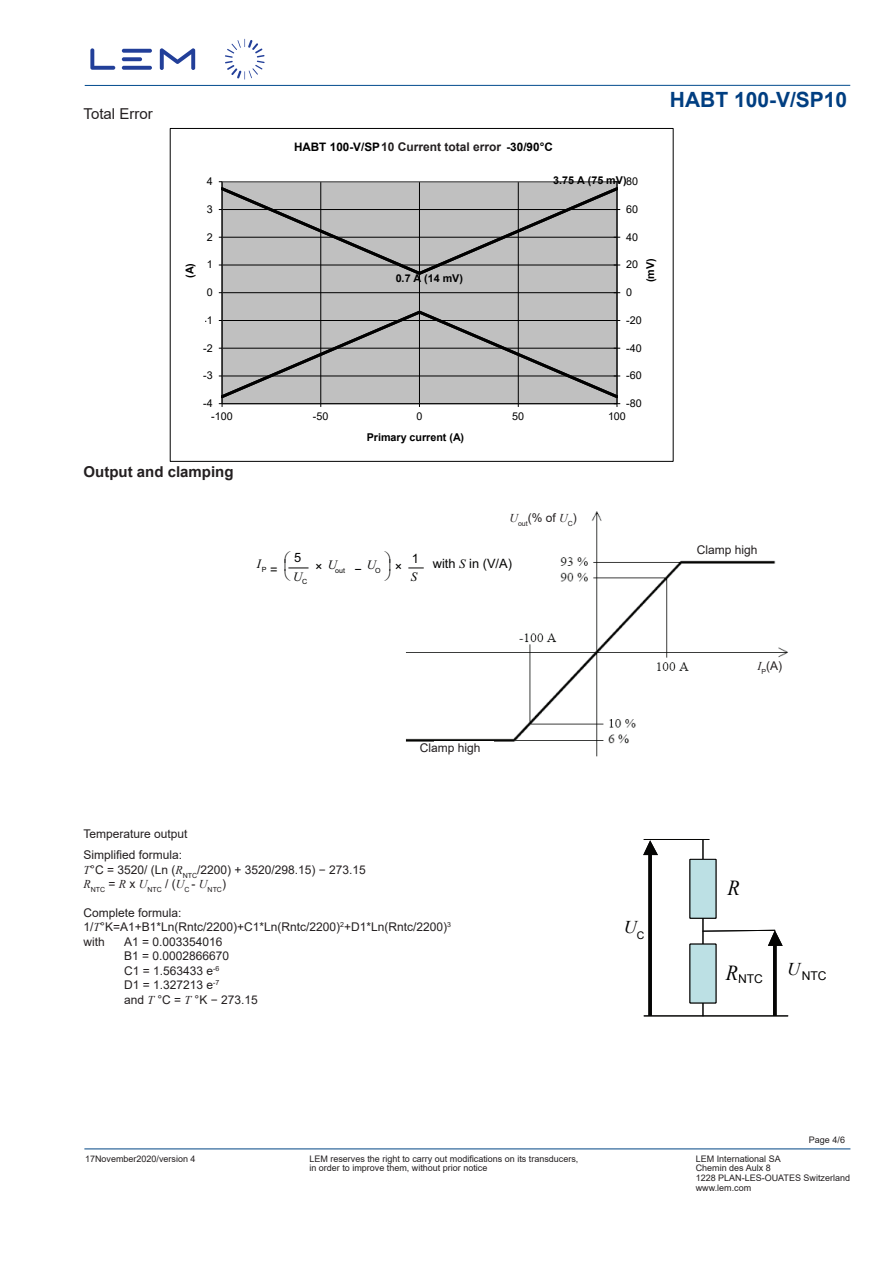
<style>
.page{position:relative;width:893px;height:1263px;background:#fff}
.page>*{position:absolute;margin:0;border:0;box-sizing:border-box;transform-origin:0 0}
.t1{font:italic 21.45px "Times New Roman";color:#000;scale:.94 1}
.t2{font:700 21px "Arial";color:#003e81}
.t3{font:20.7px "Arial";color:#050504}
.t4{font:italic 18px "Times New Roman";color:#000}
.Global_error{font:700 15px "Arial";color:#231f20}
.Fig_3{font:15px "Arial";color:#231f20}
.t5{font:12.9px "Arial";color:#050504}
.t6{font:italic 12.9px "Times New Roman";color:#050504}
.t7{font:12.15px "Arial";color:#050504}
.Text_formula{font:12px/14.5px "Arial";color:#231f20}
.Global_error-2{font:12px "Arial";color:#231f20}
.Bullet_Arial_8_pt_te{font:700 12px "Arial";color:#231f20}
.t8{font:700 11.7px "Arial";color:#000}
.t9{font:10.8px "Arial";color:#000}
.t10{font:700 10.8px "Arial";color:#000}
.t11{font:9px/9.9px "Arial";color:#231f20}
.t12{font:7.2px "Arial";color:#050504}
.Text_formula-2{font:7.05px "Arial";color:#231f20}
.s1{font-family:"Times New Roman";font-style:italic}
.s2{font-size:11.25px}
</style>
<div class="page">
<hr style="left:84px;top:1148px;width:766px;height:1px;background:#004685">
<hr style="left:85px;top:85px;width:765px;height:1px;background:#004a8d">
<svg style="left:90px;top:48px;width:105px;height:22px"></svg>
<svg style="left:225px;top:39px;width:40px;height:41px"></svg>
<hr style="left:702px;top:839px;width:1px;height:177px;background:#050504">
<div style="left:690px;top:859px;width:26px;height:59px;background:#bce0e4"></div>
<div style="left:689px;top:859px;width:27px;height:60px;border:1px solid #050504"></div>
<div style="left:690px;top:944px;width:26px;height:59px;background:#bce0e4"></div>
<div style="left:689px;top:944px;width:27px;height:59px;border:1px solid #050504"></div>
<svg style="left:648px;top:855px;width:4px;height:160px"></svg>
<svg style="left:643px;top:840px;width:15px;height:15px"></svg>
<hr style="left:644px;top:839px;width:65px;height:1px;background:#050504">
<hr style="left:644px;top:1015px;width:144px;height:1px;background:#050504">
<svg style="left:773px;top:946px;width:4px;height:69px"></svg>
<svg style="left:702px;top:929px;width:81px;height:17px"></svg>
<div style="left:222px;top:182px;width:395px;height:222px;background:#c0c0c0"></div>
<hr style="left:222px;top:292px;width:395px;height:1px;background:#000">
<hr style="left:320px;top:182px;width:1px;height:222px;background:#000">
<hr style="left:419px;top:182px;width:1px;height:222px;background:#000">
<hr style="left:518px;top:182px;width:1px;height:222px;background:#000">
<hr style="left:617px;top:182px;width:1px;height:222px;background:#000">
<hr style="left:222px;top:182px;width:1px;height:222px;background:#000">
<svg style="left:219px;top:309px;width:401px;height:98px"></svg>
<svg style="left:219px;top:181px;width:401px;height:96px"></svg>
<img style="left:405px;top:511px;width:383px;height:246px">
<div style="left:306px;top:540px;width:182px;height:53px;background:#fff"></div>
<svg style="left:409px;top:568px;width:14px;height:1px"></svg>
<div style="left:488px;top:513px;width:99px;height:20px;background:#fff"></div>
<div style="left:719px;top:543px;width:75px;height:17px;background:#fff"></div>
<div style="left:434px;top:742px;width:59px;height:15px;background:#fff"></div>
<div style="left:764px;top:666px;width:42px;height:15px;background:#fff"></div>
<svg style="left:288px;top:567px;width:20px;height:2px"></svg>
<p class="Fig_3" style="left:84px;top:103px;width:71px">Total Error</p>
<p class="Bullet_Arial_8_pt_te" style="left:381px;top:138px;width:122px">10 Current total error</p>
<p class="t8" style="left:294px;top:139px;width:260px">HABT 100-V/SP2 Current global error -30/90°C</p>
<p class="t9" style="left:207px;top:174px;width:7px">4</p>
<p class="t10" style="left:553px;top:172px;width:75px">3.75 A (75 mV)</p>
<p class="t9" style="left:626px;top:174px;width:13px">80</p>
<p class="t9" style="left:207px;top:202px;width:7px">3</p>
<p class="t9" style="left:626px;top:202px;width:13px">60</p>
<p class="t9" style="left:207px;top:229px;width:7px">2</p>
<p class="t9" style="left:626px;top:229px;width:13px">40</p>
<p class="t9" style="left:207px;top:257px;width:7px">1</p>
<p class="t9" style="left:626px;top:257px;width:13px">20</p>
<p class="t10" style="left:396px;top:270px;width:69px">0.7 A (14 mV)</p>
<p class="t9" style="left:207px;top:285px;width:7px">0</p>
<p class="t9" style="left:626px;top:285px;width:7px">0</p>
<p class="t9" style="left:203px;top:313px;width:11px">-1</p>
<p class="t9" style="left:626px;top:313px;width:17px">-20</p>
<p class="t9" style="left:203px;top:340px;width:11px">-2</p>
<p class="t9" style="left:626px;top:340px;width:17px">-40</p>
<p class="t9" style="left:203px;top:368px;width:11px">-3</p>
<p class="t9" style="left:626px;top:368px;width:17px">-60</p>
<p class="t9" style="left:203px;top:396px;width:11px">-4</p>
<p class="t9" style="left:626px;top:396px;width:17px">-80</p>
<p class="t9" style="left:211px;top:408px;width:23px">-100</p>
<p class="t9" style="left:313px;top:408px;width:17px">-50</p>
<p class="t9" style="left:416px;top:408px;width:7px">0</p>
<p class="t9" style="left:512px;top:408px;width:13px">50</p>
<p class="t9" style="left:608px;top:408px;width:19px">100</p>
<p class="t10" style="left:367px;top:429px;width:99px">Primary current (A)</p>
<p class="Global_error" style="left:84px;top:461px;width:152px">Output and clamping</p>
<p class="t5" style="left:294px;top:548px;width:9px">5</p>
<p class="t5" style="left:412px;top:550px;width:9px">1</p>
<p class="t5" style="left:315px;top:557px;width:9px">×</p>
<p class="t5" style="left:395px;top:557px;width:9px">×</p>
<p class="t6" style="left:257px;top:555px;width:11px">I<sub>P</sub></p>
<p class="t12" style="left:328px;top:565px;width:19px"><sup>U</sup>out</p>
<p class="t6" style="left:367px;top:556px;width:15px">U<sub>O</sub></p>
<p class="t5" style="left:270px;top:560px;width:9px">=</p>
<p class="t5" style="left:355px;top:560px;width:9px">−</p>
<p class="t6" style="left:293px;top:568px;width:11px">U</p>
<p class="t6" style="left:411px;top:568px;width:8px">S</p>
<p class="t12" style="left:302px;top:576px;width:7px">C</p>
<p class="Global_error-2" style="left:509px;top:510px;width:69px"><span class="s1">U</span><sub>out</sub>(% of <span class="s1">U</span><sub>C</sub>)</p>
<p class="t5" style="left:433px;top:554px;width:81px">with <span class="s1">S</span> in (V/A)</p>
<h2 class="t2" style="left:670px;top:85px;width:179px">HABT 100-V/SP10</h2>
<p class="Global_error-2" style="left:697px;top:541px;width:62px">Clamp high</p>
<p class="Global_error-2" style="left:420px;top:740px;width:62px">Clamp high</p>
<p class="Global_error-2" style="left:84px;top:825px;width:106px">Temperature output</p>
<p class="Text_formula" style="left:84px;top:847px;width:284px;line-height:15px">Simplified formula:<br><span class="s1">T</span>°C = 3520/ (Ln (<span class="s1">R</span><sub>NTC</sub>/2200) + 3520/298.15) <span class="s2">−</span> 273.15</p>
<p class="Text_formula-2" style="left:84px;top:885px;width:144px"><sup>R</sup>NTC <sup>=</sup> <sup>R</sup> <sup>x</sup> <sup>U</sup>NTC <sup>/</sup> <sup>(</sup><sup>U</sup>C <sup>-</sup> <sup>U</sup>NTC<sup>)</sup></p>
<p class="Text_formula" style="left:84px;top:905px;width:369px">Complete formula:<br>1/<span class="s1">T</span>°K=A1+B1*Ln(Rntc/2200)+C1*Ln(Rntc/2200)<sup>2</sup>+D1*Ln(Rntc/2200)<sup>3 </sup>with</p>
<p class="Text_formula" style="left:124px;top:934px;width:135px">A1 = 0.003354016<br>B1 = 0.0002866670<br>C1 = 1.563433 e<sup>-6<br></sup>D1 = 1.327213 e<sup>-7<br></sup>and <span class="s1">T</span> °C = <span class="s1">T</span> °K <span class="s2">−</span> 273.15</p>
<p class="Global_error-2" style="left:757px;top:657px;width:26px"><span class="s1">I</span><sub>P</sub>(A)</p>
<h3 class="t4" style="left:624px;top:915px;width:22px">U<sub>C</sub></h3>
<h1 class="t1" style="left:727px;top:873px;width:15px">R</h1>
<p class="t3" style="left:725px;top:875px;width:17px">R</p>
<p class="t7" style="left:723px;top:969px;width:105px"><sup>R</sup>NTC <sup>V</sup>NTC</p>
<h3 class="t4" style="left:787px;top:956px;width:14px">U</h3>
<h1 class="t1" style="left:726px;top:958px;width:15px">R</h1>
<p class="t11" style="left:85px;top:1153px;width:112px">17November2020/version 4</p>
<p class="t11" style="left:309px;top:1154px;width:271px;line-height:9px">LEM reserves the right to carry out modifications on its transducers, in order to improve them, without prior notice</p>
<p class="t11" style="left:809px;top:1134px;width:38px">Page 4/6</p>
<p class="t11" style="left:696px;top:1153px;width:156px">LEM International SA<br>Chemin des Aulx 8<br>1228 PLAN-LES-OUATES Switzerland www.lem.com</p>
</div>
